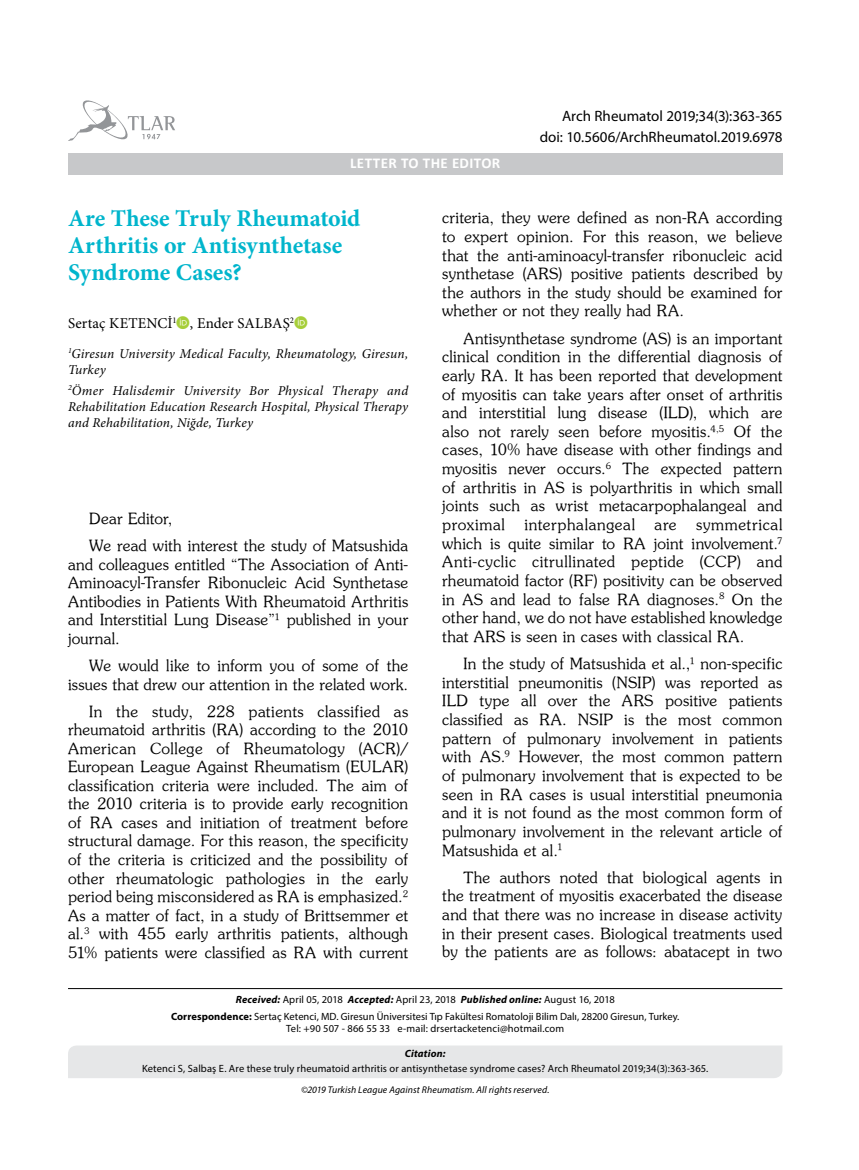
<style>
.page{position:relative;width:859px;height:1170px;background:#fff}
.page>*{position:absolute;margin:0;border:0;box-sizing:border-box;transform-origin:0 0}
.t1{font:700 24px/27px "Minion Pro";color:#00b5cc}
.t2{font:15.45px/18.6px "Souvenir Turk";letter-spacing:.015em;color:#000;text-align:justify}
.t3{font:15.45px "Souvenir Turk";letter-spacing:.035em;color:#000}
.t4{font:15px "Myriad Pro";letter-spacing:-.005em;color:#000}
.t5{font:15px "Minion Pro";letter-spacing:.01em;color:#000}
.t6{font:700 15px "Calibri";letter-spacing:.025em;color:#fff}
.t7{font:italic 13.5px/16.2px "Minion Pro";letter-spacing:.01em;color:#000}
.t8{font:10.5px/16.8px "Myriad Pro";letter-spacing:.01em;color:#000;text-align:center}
.t9{font:italic 700 10.5px "Myriad Pro";letter-spacing:.02em;color:#000}
.t10{font:italic 9.75px "Myriad Pro";letter-spacing:.01em;color:#000}
.s1{font-weight:700;font-style:italic}
.s2{font-weight:700}
</style>
<div class="page">
<svg style="left:68px;top:100px;width:107px;height:41px"></svg>
<div style="left:68px;top:153px;width:714px;height:21px;background:#c7c8ca"></div>
<hr style="left:68px;top:988px;width:714px;height:1px;background:#000">
<div style="left:68px;top:1045px;width:714px;height:33px;background:#e6e7e8"></div>
<p class="t4" style="left:562px;top:107px;width:222px">Arch Rheumatol 2019;34(3):363-365</p>
<p class="t6" style="left:350px;top:152px;width:152px">LETTER TO THE EDITOR</p>
<p class="t4" style="left:540px;top:127px;width:244px">doi: 10.5606/ArchRheumatol.2019.6978</p>
<h1 class="t1" style="left:68px;top:204px;width:294px">Are These Truly Rheumatoid<br>Arthritis or Antisynthetase<br>Syndrome Cases?</h1>
<p class="t5" style="left:68px;top:313px;width:227px">Sertaç KETENCİ<sup>1</sup> , Ender SALBAŞ<sup>2</sup></p>
<p class="t7" style="left:68px;top:345px;width:342px"><sup>1</sup>Giresun University Medical Faculty, Rheumatology, Giresun,<br>Turkey</p>
<p class="t7" style="left:68px;top:382px;width:342px;text-align:justify"><sup>2</sup>Ömer Halisdemir University Bor Physical Therapy and Rehabilitation Education Research Hospital, Physical Therapy and Rehabilitation, Niğde, Turkey</p>
<p class="t2" style="left:442px;top:208px;width:342px">criteria, they were defined as non-RA according to expert opinion. For this reason, we believe that the anti-aminoacyl-transfer ribonucleic acid synthetase (ARS) positive patients described by the authors in the study should be examined for whether or not they really had RA.</p>
<p class="t2" style="left:442px;top:328px;width:342px;text-indent:21px">Antisynthetase syndrome (AS) is an important clinical condition in the differential diagnosis of early RA. It has been reported that development of myositis can take years after onset of arthritis and interstitial lung disease (ILD), which are also not rarely seen before myositis.<sup>4,5</sup> Of the cases, 10% have disease with other findings and myositis never occurs.<sup>6</sup> The expected pattern of arthritis in AS is polyarthritis in which small joints such as wrist metacarpophalangeal and proximal</p>
<p class="t2" style="left:89px;top:504px;width:320px;line-height:27px">Dear Editor,<br>We read with interest the study of Matsushida</p>
<p class="t2" style="left:68px;top:554px;width:342px">and colleagues entitled “The Association of Anti-Aminoacyl-Transfer Ribonucleic Acid Synthetase Antibodies in Patients With Rheumatoid Arthritis and Interstitial Lung Disease”<sup>1</sup> published in your journal.</p>
<p class="t2" style="left:68px;top:655px;width:342px;text-align:right">We would like to inform you of some of the issues that drew our attention in the related work.</p>
<p class="t2" style="left:68px;top:701px;width:342px;text-indent:21px">In the study, 228 patients classified as rheumatoid arthritis (RA) according to the 2010<br>American College of Rheumatology (ACR)/ European League Against Rheumatism (EULAR) classification criteria were included. The aim of the 2010 criteria is to provide early recognition of RA cases and initiation of treatment before structural damage. For this reason, the specificity of the criteria is criticized and the possibility of other rheumatologic pathologies in the early period being misconsidered as RA is emphasized.<sup>2<br></sup>As a matter of fact, in a study of Brittsemmer et al.<sup>3</sup> with 455 early arthritis patients, although 51% patients were classified as RA with current</p>
<p class="t2" style="left:442px;top:515px;width:342px;text-indent:254px">symmetrical which is quite similar to RA joint involvement.<sup>7<br></sup>Anti-cyclic citrullinated peptide (CCP) and rheumatoid factor (RF) positivity can be observed in AS and lead to false RA diagnoses.<sup>8</sup> On the other hand, we do not have established knowledge that ARS is seen in cases with classical RA.</p>
<p class="t2" style="left:442px;top:653px;width:342px;text-indent:21px">In the study of Matsushida et al.,<sup>1</sup> non-specific interstitial pneumonitis (NSIP) was reported as ILD type all over the ARS positive patients classified as RA. NSIP is the most common pattern of pulmonary involvement in patients with AS.<sup>9</sup> However, the most common pattern of pulmonary involvement that is expected to be seen in RA cases is usual interstitial pneumonia and it is not found as the most common form of pulmonary involvement in the relevant article of Matsushida et al.<sup>1</sup></p>
<p class="t2" style="left:442px;top:867px;width:342px;text-indent:21px">The authors noted that biological agents in the treatment of myositis exacerbated the disease and that there was no increase in disease activity in their present cases. Biological treatments used by the patients are as follows: abatacept in two</p>
<p class="t8" style="left:171px;top:990px;width:510px"><span class="s1">Received:</span> April 05, 2018 <span class="s1">Accepted:</span> April 23, 2018 <span class="s1">Published online:</span> August 16, 2018<br><span class="s2">Correspondence:</span> Sertaç Ketenci, MD. Giresun Üniversitesi Tıp Fakültesi Romatoloji Bilim Dalı, 28200 Giresun, Turkey.</p>
<p class="t8" style="left:286px;top:1020px;width:279px">Tel: +90 507 - 866 55 33 e-mail: drsertacketenci@hotmail.com</p>
<p class="t3" style="left:524px;top:515px;width:112px">interphalangeal</p>
<p class="t2" style="left:655px;top:515px;width:24px">are</p>
<p class="t9" style="left:405px;top:1046px;width:42px">Citation:</p>
<p class="t8" style="left:142px;top:1059px;width:568px">Ketenci S, Salbaş E. Are these truly rheumatoid arthritis or antisynthetase syndrome cases? Arch Rheumatol 2019;34(3):363-365.</p>
<p class="t10" style="left:301px;top:1083px;width:250px">©2019 Turkish League Against Rheumatism. All rights reserved.</p>
</div>
